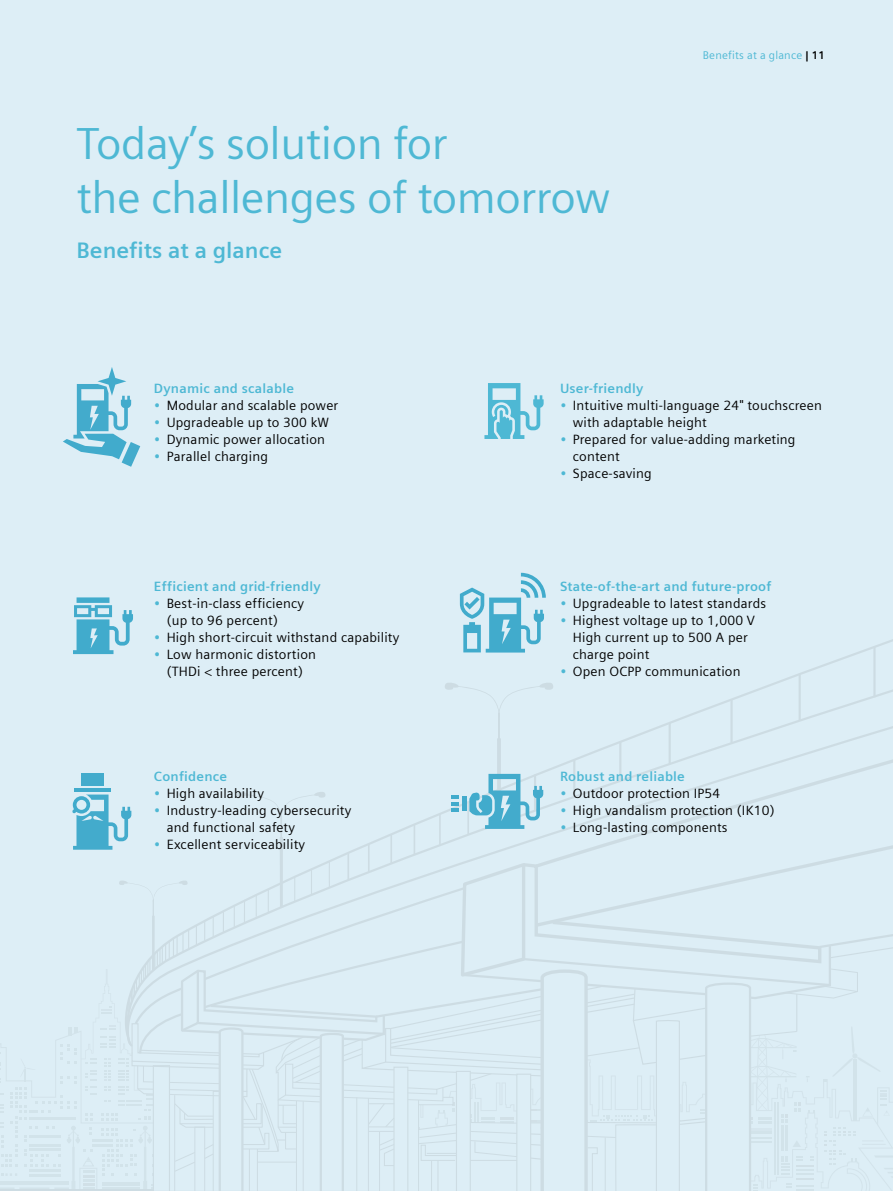
<style>
.page{position:relative;width:893px;height:1191px;background:#ddeef6}
.page>*{position:absolute;margin:0;border:0;box-sizing:border-box;transform-origin:0 0}
.t1{font:45px/54px "Siemens Sans Global";letter-spacing:-.01em;color:#4eb8d4}
.t2{font:700 22.5px "Siemens Sans Global";color:#4eb8d4}
.t3{font:13.5px/17px "Siemens Sans Global";letter-spacing:.015em;color:#000}
.t4{font:700 13.5px "Siemens Sans Global";letter-spacing:.015em;color:#4eb8d4}
.t5{font:11.25px "Siemens Sans Global";letter-spacing:.015em;color:#4eb8d4}
.s1{font-weight:700;color:#000}
.s2{color:#4eb8d4}
</style>
<div class="page">
<hr style="left:799px;top:674px;width:2px;height:47px;background:#3c3c3b">
<hr style="left:873px;top:646px;width:3px;height:51px;background:#3c3c3b">
<svg style="left:63px;top:367px;width:77px;height:100px"></svg>
<svg style="left:73px;top:597px;width:60px;height:57px"></svg>
<svg style="left:460px;top:573px;width:86px;height:79px"></svg>
<svg style="left:0;top:681px;width:893px;height:510px"></svg>
<svg style="left:484px;top:383px;width:60px;height:56px"></svg>
<h1 class="t1" style="left:77px;top:116px;width:535px">Today’s solution for<br>the challenges of tomorrow</h1>
<h2 class="t2" style="left:77px;top:237px;width:207px">Benefits at a glance</h2>
<p class="t5" style="left:703px;top:49px;width:124px">Benefits at a glance <span class="s1">| 11</span></p>
<p class="t4" style="left:154px;top:380px;width:142px">Dynamic and scalable</p>
<p class="t3" style="left:154px;top:396px;width:186px"><span class="s2">•</span> Modular and scalable power</p>
<p class="t3" style="left:154px;top:413px;width:177px"><span class="s2">•</span> Upgradeable up to 300 kW</p>
<p class="t3" style="left:154px;top:430px;width:173px"><span class="s2">•</span> Dynamic power allocation</p>
<p class="t3" style="left:154px;top:447px;width:116px"><span class="s2">•</span> Parallel charging</p>
<p class="t4" style="left:154px;top:578px;width:168px">Efficient and grid-friendly</p>
<p class="t3" style="left:167px;top:594px;width:139px;text-indent:-13px"><span class="s2">•</span> Best-in-class efficiency (up to 96 percent)</p>
<p class="t3" style="left:154px;top:628px;width:247px"><span class="s2">•</span> High short-circuit withstand capability</p>
<p class="t3" style="left:154px;top:645px;width:164px;text-align:center"><span class="s2">•</span> Low harmonic distortion (THDi &lt; three percent)</p>
<p class="t4" style="left:154px;top:768px;width:75px">Confidence</p>
<p class="t3" style="left:154px;top:785px;width:112px"><span class="s2">•</span> High availability</p>
<p class="t3" style="left:167px;top:802px;width:186px;text-indent:-13px"><span class="s2">•</span> Industry-leading cybersecurity and functional safety</p>
<p class="t3" style="left:154px;top:836px;width:153px"><span class="s2">•</span> Excellent serviceability</p>
<p class="t4" style="left:560px;top:380px;width:85px">User-friendly</p>
<p class="t3" style="left:573px;top:396px;width:251px;text-indent:-13px"><span class="s2">•</span> Intuitive multi-language 24" touchscreen with adaptable height</p>
<p class="t3" style="left:573px;top:430px;width:224px;text-indent:-13px"><span class="s2">•</span> Prepared for value-adding marketing content</p>
<p class="t3" style="left:560px;top:464px;width:93px"><span class="s2">•</span> Space-saving</p>
<p class="t4" style="left:560px;top:578px;width:213px">State-of-the-art and future-proof</p>
<p class="t3" style="left:560px;top:594px;width:208px"><span class="s2">•</span> Upgradeable to latest standards</p>
<p class="t3" style="left:573px;top:611px;width:184px;text-indent:-13px"><span class="s2">•</span> Highest voltage up to 1,000 V<br>High current up to 500 A per charge point</p>
<p class="t3" style="left:560px;top:662px;width:182px"><span class="s2">•</span> Open OCPP communication</p>
<p class="t4" style="left:560px;top:768px;width:126px">Robust and reliable</p>
<p class="t3" style="left:560px;top:785px;width:162px"><span class="s2">•</span> Outdoor protection IP54</p>
<p class="t3" style="left:560px;top:802px;width:216px"><span class="s2">•</span> High vandalism protection (IK10)</p>
<p class="t3" style="left:560px;top:819px;width:169px"><span class="s2">•</span> Long-lasting components</p>
</div>
